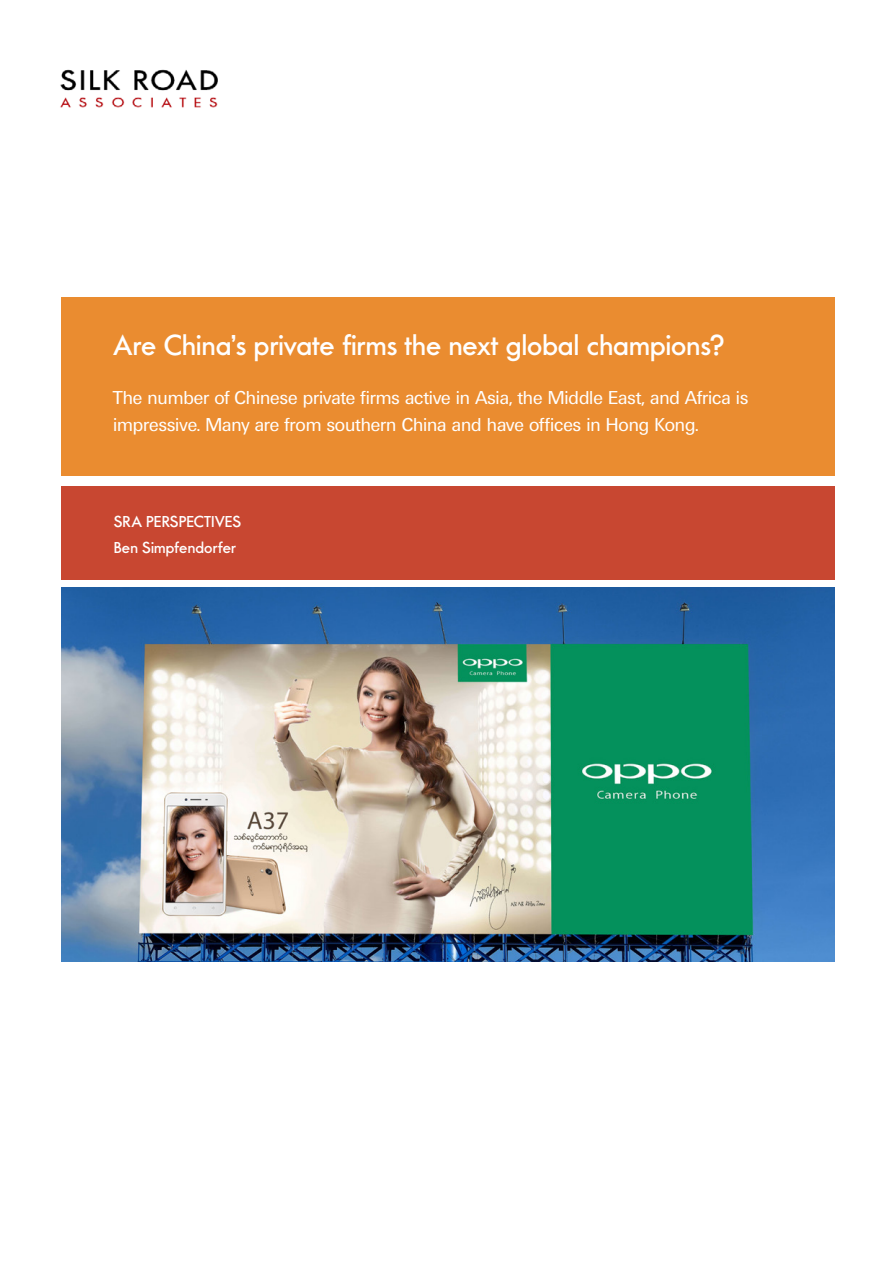
<style>
.page{position:relative;width:893px;height:1263px;background:#fff}
.page>*{position:absolute;margin:0;border:0;box-sizing:border-box;transform-origin:0 0}
.t1{font:500 30px "Futura No 2 D";color:#fff}
.t2{font:18px/27px "Ultimate Serial";letter-spacing:-.005em;color:#fff}
.t3{font:500 16.5px "Futura No 2 D";letter-spacing:.005em;color:#fff}
</style>
<div class="page">
<img style="left:61px;top:587px;width:774px;height:374px">
<img style="left:60px;top:69px;width:158px;height:39px">
<div style="left:61px;top:486px;width:774px;height:94px;background:#c84731"></div>
<div style="left:61px;top:298px;width:774px;height:178px;background:#ea8c30"></div>
<p class="t1" style="left:113px;top:328px;width:613px">Are China’s private firms the next global champions?</p>
<p class="t2" style="left:113px;top:384px;width:637px">The number of Chinese private firms active in Asia, the Middle East, and Africa is impressive. Many are from southern China and have offices in Hong Kong.</p>
<p class="t3" style="left:114px;top:512px;width:129px">SRA PERSPECTIVES</p>
<p class="t3" style="left:114px;top:537px;width:124px">Ben Simpfendorfer</p>
</div>
